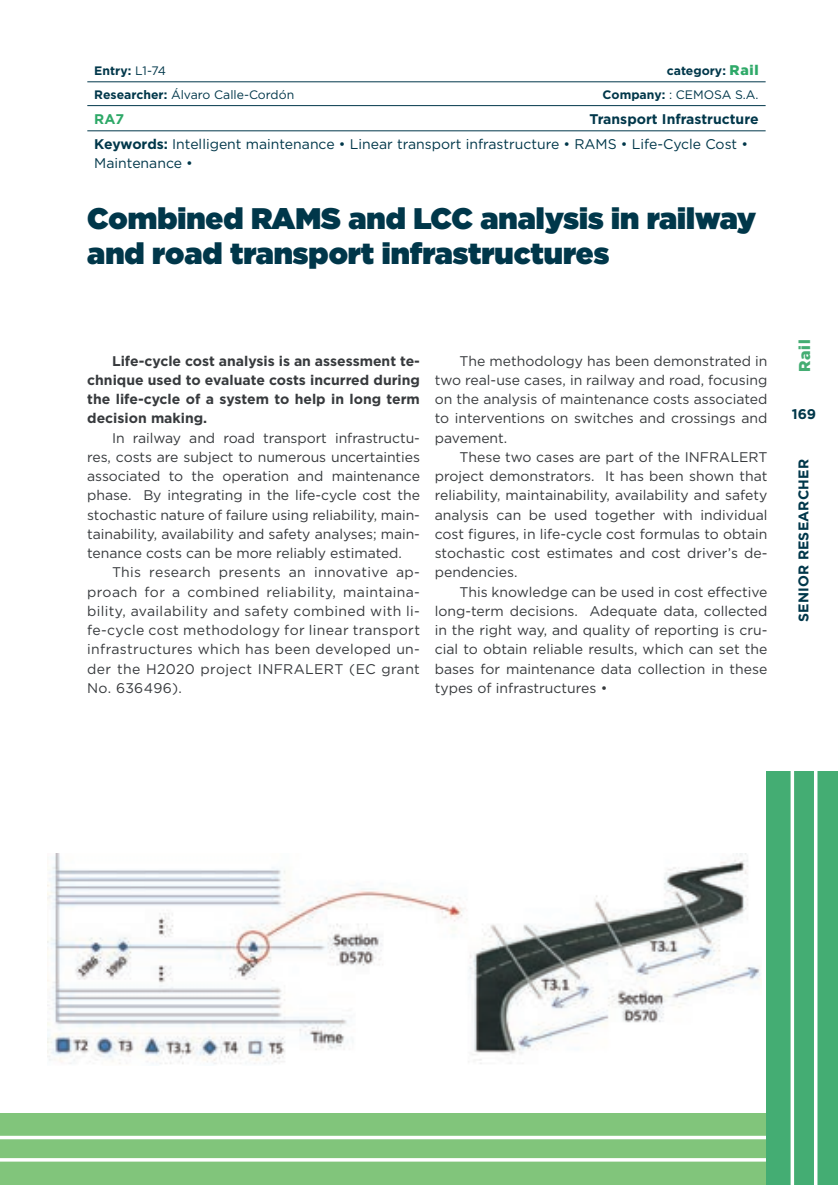
<style>
.page{position:relative;width:838px;height:1185px;background:#fff}
.page>*{position:absolute;margin:0;border:0;box-sizing:border-box;transform-origin:0 0}
.t1{font:900 29.75px/35px "Gotham";color:#00374a}
.t2{font:900 15.75px "Gotham";color:#44ad73}
.t3{font:14px/19.2px "Gotham";color:#373a3d;text-align:justify}
.t4{font:700 14px/19.2px "Gotham";color:#373a3d;text-align:justify}
.t5{font:14px/25.2px "Gotham";color:#00374a}
.t6{font:700 14px "Gotham";letter-spacing:.015em;color:#00374a}
.t7{font:700 14px "Gotham";color:#00374a}
.t8{font:700 14px "Gotham";color:#2ea968}
.t9{font:12.25px "Gotham";color:#00374a}
.t10{font:700 12.25px "Gotham";color:#00374a}
.s1{font-weight:400}
.s2{font-weight:900;font-size:14px;color:#2ea968}
.s3{font-weight:700}
</style>
<div class="page">
<div style="left:0;top:1113px;width:781px;height:72px;background:#81c57b"></div>
<svg style="left:0;top:1135px;width:766px;height:4px;background:#e6f3e4"></svg>
<hr style="left:0;top:1158px;width:807px;height:3px;background:#fff">
<img style="left:47px;top:853px;width:714px;height:211px">
<div style="left:766px;top:771px;width:71px;height:414px;background:#44ad73"></div>
<svg style="left:814px;top:771px;width:3px;height:414px"></svg>
<svg style="left:790px;top:771px;width:4px;height:414px;background:#e3f2ea"></svg>
<hr style="left:87px;top:81px;width:678px;height:1px;background:#00374a">
<hr style="left:87px;top:105px;width:678px;height:1px;background:#00374a">
<hr style="left:87px;top:130px;width:678px;height:1px;background:#00374a">
<p class="t10" style="left:94px;top:62px;width:73px">Entry: <span class="s1">L1-74</span></p>
<p class="t10" style="left:666px;top:62px;width:93px">category: <span class="s2">Rail</span></p>
<p class="t9" style="left:94px;top:86px;width:201px"><span class="s3">Researcher:</span> Álvaro Calle-Cordón</p>
<p class="t9" style="left:602px;top:86px;width:157px"><span class="s3">Company:</span> : CEMOSA S.A.</p>
<p class="t8" style="left:94px;top:110px;width:31px">RA7</p>
<p class="t5" style="left:94px;top:106px;width:665px;text-indent:495px"><span class="s3">Transport Infrastructure<br>Keywords:</span> Intelligent maintenance • Linear transport infrastructure • RAMS • Life-Cycle Cost •</p>
<p class="t5" style="left:94px;top:150px;width:100px">Maintenance •</p>
<h1 class="t1" style="left:87px;top:201px;width:670px">Combined RAMS and LCC analysis in railway and road transport infrastructures</h1>
<p class="t4" style="left:87px;top:351px;width:334px;text-indent:25px">Life-cycle cost analysis is an assessment te&shy;chnique used to evaluate costs incurred during the life-cycle of a system to help in long term decision making.</p>
<p class="t3" style="left:87px;top:428px;width:334px;text-indent:25px">In railway and road transport infrastructu&shy;res, costs are subject to numerous uncertainties associated to the operation and maintenance phase. By integrating in the life-cycle cost the stochastic nature of failure using reliability, main&shy;tainability, availability and safety analyses; main&shy;tenance costs can be more reliably estimated.</p>
<p class="t3" style="left:87px;top:562px;width:334px;text-indent:25px">This research presents an innovative ap&shy;proach for a combined reliability, maintaina&shy;bility, availability and safety combined with li&shy;fe-cycle cost methodology for linear transport infrastructures which has been developed un&shy;der the H2020 project INFRALERT (EC grant No. 636496).</p>
<p class="t3" style="left:435px;top:351px;width:334px;text-indent:25px">The methodology has been demonstrated in two real-use cases, in railway and road, focusing on the analysis of maintenance costs associated to interventions on switches and crossings and pavement.</p>
<p class="t3" style="left:435px;top:447px;width:334px;text-indent:25px">These two cases are part of the INFRALERT project demonstrators. It has been shown that reliability, maintainability, availability and safety analysis can be used together with individual cost figures, in life-cycle cost formulas to obtain stochastic cost estimates and cost driver’s de&shy;pendencies.</p>
<p class="t3" style="left:435px;top:582px;width:334px;text-indent:25px">This knowledge can be used in cost effective long-term decisions. Adequate data, collected in the right way, and quality of reporting is cru&shy;cial to obtain reliable results, which can set the bases for maintenance data collection in these types of infrastructures •</p>
<p class="t2" style="left:793px;top:372px;width:34px;rotate:-90deg">Rail</p>
<p class="t7" style="left:791px;top:405px;width:26px">169</p>
<p class="t6" style="left:795px;top:622px;width:164px;rotate:-90deg">SENIOR RESEARCHER</p>
</div>
